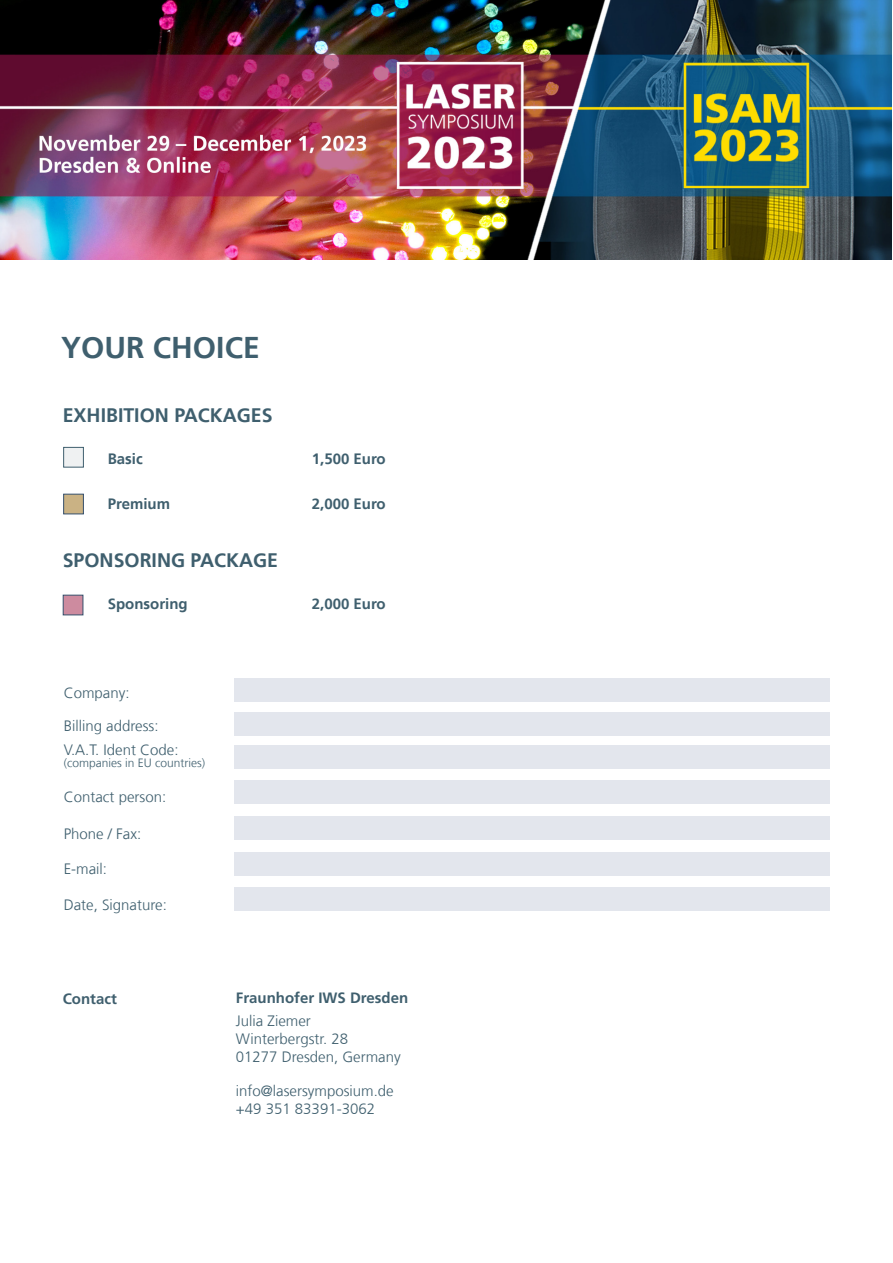
<style>
.page{position:relative;width:893px;height:1263px;background:#fff}
.page>*{position:absolute;margin:0;border:0;box-sizing:border-box;transform-origin:0 0}
.Fließtext_Frutiger45{font:700 30px "Frutiger";color:#3f5f6e}
.Fließtext_Frutiger45-2{font:700 19.5px "Frutiger";color:#3f5f6e}
.Fließtext_Frutiger45-3{font:300 15px "Frutiger LT Com";color:#3f5f6e}
.Fließtext_Frutiger45-4{font:700 15px "Frutiger";color:#3f5f6e}
.Fließtext_Frutiger45-5{font:700 15px "Frutiger LT Com";color:#3f5f6e}
.Fließtext_Frutiger45-6{font:300 12px "Frutiger LT Com";color:#3f5f6e}
</style>
<div class="page">
<div style="left:234px;top:678px;width:595px;height:24px;background:#e3e6ed"></div>
<div style="left:234px;top:712px;width:595px;height:24px;background:#e3e6ed"></div>
<div style="left:234px;top:745px;width:595px;height:24px;background:#e3e6ed"></div>
<div style="left:234px;top:780px;width:595px;height:24px;background:#e3e6ed"></div>
<div style="left:234px;top:816px;width:595px;height:24px;background:#e3e6ed"></div>
<div style="left:234px;top:851px;width:595px;height:24px;background:#e3e6ed"></div>
<div style="left:234px;top:887px;width:595px;height:24px;background:#e3e6ed"></div>
<div style="left:63px;top:595px;width:20px;height:20px;background:#cd8b9f;border:1px solid #354f6b"></div>
<div style="left:63px;top:494px;width:21px;height:20px;background:#cab284;border:1px solid #354f6b"></div>
<div style="left:63px;top:447px;width:21px;height:20px;background:#eff1f2;border:1px solid #3f5f6e"></div>
<img style="left:0;top:0;width:892px;height:260px">
<p class="Fließtext_Frutiger45" style="left:61px;top:330px;width:200px">YOUR CHOICE</p>
<p class="Fließtext_Frutiger45-2" style="left:63px;top:404px;width:211px">EXHIBITION PACKAGES</p>
<p class="Fließtext_Frutiger45-4" style="left:108px;top:450px;width:36px">Basic</p>
<p class="Fließtext_Frutiger45-4" style="left:312px;top:450px;width:75px">1,500 Euro</p>
<p class="Fließtext_Frutiger45-4" style="left:108px;top:495px;width:64px">Premium</p>
<p class="Fließtext_Frutiger45-4" style="left:312px;top:495px;width:75px">2,000 Euro</p>
<p class="Fließtext_Frutiger45-2" style="left:63px;top:549px;width:217px">SPONSORING PACKAGE</p>
<p class="Fließtext_Frutiger45-4" style="left:108px;top:595px;width:81px">Sponsoring</p>
<p class="Fließtext_Frutiger45-4" style="left:312px;top:595px;width:75px">2,000 Euro</p>
<p class="Fließtext_Frutiger45-3" style="left:64px;top:684px;width:67px">Company:</p>
<p class="Fließtext_Frutiger45-3" style="left:64px;top:717px;width:96px">Billing address:</p>
<p class="Fließtext_Frutiger45-3" style="left:64px;top:741px;width:116px">V.A.T. Ident Code:</p>
<p class="Fließtext_Frutiger45-6" style="left:64px;top:756px;width:143px">(companies in EU countries)</p>
<p class="Fließtext_Frutiger45-3" style="left:64px;top:788px;width:104px">Contact person:</p>
<p class="Fließtext_Frutiger45-3" style="left:64px;top:825px;width:79px">Phone / Fax:</p>
<p class="Fließtext_Frutiger45-3" style="left:64px;top:860px;width:45px">E-mail:</p>
<p class="Fließtext_Frutiger45-3" style="left:64px;top:896px;width:105px">Date, Signature:</p>
<p class="Fließtext_Frutiger45-5" style="left:63px;top:990px;width:56px">Contact</p>
<p class="Fließtext_Frutiger45-5" style="left:236px;top:989px;width:174px">Fraunhofer IWS Dresden</p>
<p class="Fließtext_Frutiger45-3" style="left:236px;top:1012px;width:76px">Julia Ziemer</p>
<p class="Fließtext_Frutiger45-3" style="left:236px;top:1030px;width:114px">Winterbergstr. 28</p>
<p class="Fließtext_Frutiger45-3" style="left:236px;top:1048px;width:166px">01277 Dresden, Germany</p>
<p class="Fließtext_Frutiger45-3" style="left:236px;top:1082px;width:159px">info@lasersymposium.de</p>
<p class="Fließtext_Frutiger45-3" style="left:236px;top:1100px;width:141px">+49 351 83391-3062</p>
</div>
